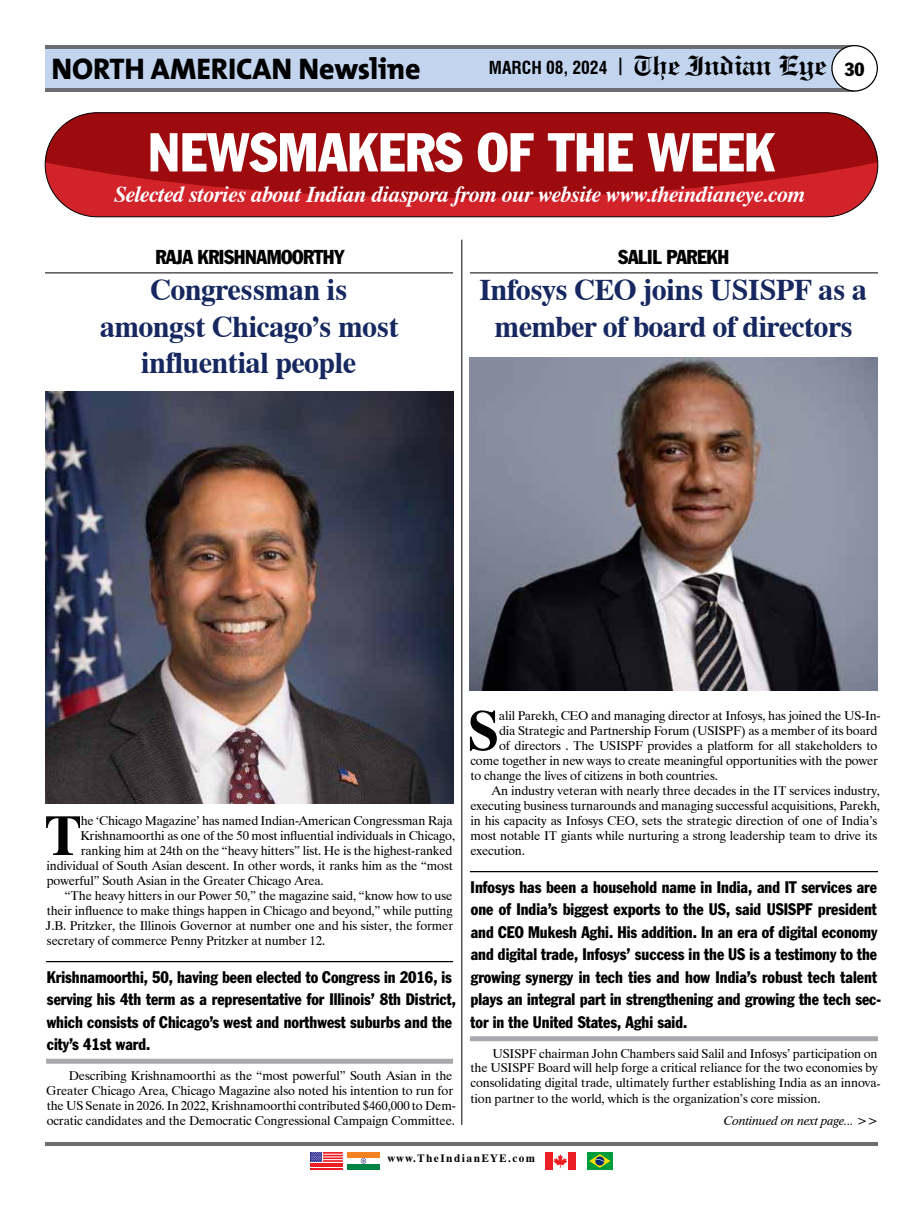
<style>
.page{position:relative;width:923px;height:1215px;background:#fff}
.page>*{position:absolute;margin:0;border:0;box-sizing:border-box;transform-origin:0 0}
.t1{font:700 57px "Dutch 801 BT";color:#000}
.t2{font:condensed 53.75px "Franklin Gothic";color:#fff}
.t3{font:700 30px/36.2px "Dutch 801 BT";letter-spacing:-.02em;color:#16285f;text-align:center}
.t4{font:800 30px "The Mix";letter-spacing:-.005em;color:#000}
.t5{font:italic 700 22.5px "Dutch 801 BT";letter-spacing:-.01em;color:#fff}
.t6{font:condensed 19.75px "Franklin Gothic";letter-spacing:-.02em;color:#000}
.t7{font:700 condensed 17.5px "Swiss 721 BT";color:#000}
.t8{font:condensed 16.5px/22.5px "Franklin Gothic";color:#000;scale:.95 1}
.t9{font:12.75px/15px "Dutch 801 BT";letter-spacing:-.01em;color:#000}
.t10{font:italic 12.75px "Dutch 801 BT";letter-spacing:-.01em;color:#000}
.t11{font:700 11.25px "Dutch 801 BT";letter-spacing:.13em;color:#000}
.s1{font-family:"Engravers Old English BT";font-stretch:normal;font-size:27.62px}
.s2{font-family:"Franklin Gothic";font-weight:400;font-size:18.75px}
</style>
<div class="page">
<div style="left:45px;top:45px;width:809px;height:47px;background:#c2d4ee"></div>
<hr style="left:45px;top:88px;width:809px;height:4px;background:#6d6e71">
<hr style="left:45px;top:45px;width:809px;height:3px;background:#6d6e71">
<div style="left:832px;top:46px;width:45px;height:45px;background:#fff;border-radius:50%"></div>
<div style="left:831px;top:45px;width:47px;height:47px;border:1px solid #000;border-radius:50%"></div>
<svg style="left:553px;top:1154px;width:14px;height:14px"></svg>
<div style="left:545px;top:1152px;width:7px;height:18px;background:#ed1d24"></div>
<div style="left:568px;top:1152px;width:7px;height:18px;background:#ed1d24"></div>
<svg style="left:361px;top:1158px;width:6px;height:6px"></svg>
<div style="left:347px;top:1152px;width:33px;height:6px;background:#f58220"></div>
<div style="left:347px;top:1164px;width:33px;height:6px;background:#008345"></div>
<div style="left:587px;top:1152px;width:25px;height:18px;background:#009b3a"></div>
<svg style="left:589px;top:1154px;width:21px;height:14px"></svg>
<div style="left:310px;top:1152px;width:12px;height:10px;background:#2e3092"></div>
<hr style="left:310px;top:1168px;width:33px;height:2px;background:#ed1d24">
<hr style="left:310px;top:1166px;width:33px;height:1px;background:#ed1d24">
<hr style="left:310px;top:1163px;width:33px;height:2px;background:#ed1d24">
<svg style="left:311px;top:1152px;width:32px;height:10px"></svg>
<hr style="left:323px;top:1157px;width:20px;height:2px;background:#ed1d24">
<hr style="left:323px;top:1160px;width:20px;height:2px;background:#ed1d24">
<hr style="left:45px;top:1142px;width:833px;height:3px;background:#6d6e71">
<div style="left:45px;top:113px;width:832px;height:104px;background:#d2232a;border-radius:52px"></div>
<svg style="left:45px;top:113px;width:832px;height:85px;background:#a51216"></svg>
<div style="left:45px;top:113px;width:832px;height:104px;border:1px solid #000;border-radius:52px"></div>
<hr style="left:45px;top:273px;width:408px;height:1px;background:#000">
<hr style="left:470px;top:273px;width:408px;height:1px;background:#000">
<img style="left:45px;top:391px;width:408px;height:412px">
<img style="left:470px;top:358px;width:408px;height:332px">
<hr style="left:461px;top:240px;width:1px;height:885px;background:#000">
<hr style="left:46px;top:961px;width:407px;height:1px;background:#000">
<div style="left:46px;top:1059px;width:407px;height:5px;background:#a7a9ac"></div>
<hr style="left:470px;top:871px;width:408px;height:1px;background:#000">
<div style="left:470px;top:1036px;width:408px;height:5px;background:#a7a9ac"></div>
<h3 class="t4" style="left:52px;top:44px;width:370px">NORTH AMERICAN Newsline</h3>
<h3 class="t7" style="left:489px;top:57px;width:377px">MARCH 08, 2024 | <span class="s1">The Indian Eye</span> <span class="s2">30</span></h3>
<h2 class="t2" style="left:148px;top:120px;width:628px">NEWSMAKERS OF THE WEEK</h2>
<h3 class="t5" style="left:114px;top:180px;width:693px">Selected stories about Indian diaspora from our website www.theindianeye.com</h3>
<h3 class="t6" style="left:155px;top:245px;width:191px">RAJA KRISHNAMOORTHY</h3>
<h3 class="t3" style="left:100px;top:272px;width:301px">Congressman is amongst Chicago’s most influential people</h3>
<h3 class="t6" style="left:618px;top:245px;width:113px">SALIL PAREKH</h3>
<h3 class="t3" style="left:479px;top:272px;width:389px">Infosys CEO joins USISPF as a member of board of directors</h3>
<h1 class="t1" style="left:45px;top:801px;width:37px">T</h1>
<p class="t9" style="left:81px;top:812px;width:373px">he ‘Chicago Magazine’ has named Indian-American Congressman Raja</p>
<p class="t9" style="left:80px;top:827px;width:376px">Krishnamoorthi as one of the 50 most influential individuals in Chicago,</p>
<p class="t9" style="left:81px;top:842px;width:373px">ranking him at 24th on the “heavy hitters” list. He is the highest-ranked</p>
<p class="t9" style="left:47px;top:857px;width:408px">individual of South Asian descent. In other words, it ranks him as the “most</p>
<p class="t9" style="left:47px;top:872px;width:278px">powerful” South Asian in the Greater Chicago Area.</p>
<p class="t9" style="left:65px;top:887px;width:389px">“The heavy hitters in our Power 50,” the magazine said, “know how to use</p>
<p class="t9" style="left:47px;top:902px;width:407px">their influence to make things happen in Chicago and beyond,” while putting</p>
<p class="t9" style="left:46px;top:917px;width:409px">J.B. Pritzker, the Illinois Governor at number one and his sister, the former</p>
<p class="t9" style="left:47px;top:932px;width:280px">secretary of commerce Penny Pritzker at number 12.</p>
<p class="t8" style="left:47px;top:965px;width:432px">Krishnamoorthi, 50, having been elected to Congress in 2016, is serving his 4th term as a representative for Illinois’ 8th District, which consists of Chicago’s west and northwest suburbs and the city’s 41st ward.</p>
<p class="t9" style="left:46px;top:1067px;width:411px;text-indent:23px">Describing Krishnamoorthi as the “most powerful” South Asian in the Greater Chicago Area, Chicago Magazine also noted his intention to run for the US Senate in 2026. In 2022, Krishnamoorthi contributed $460,000 to Dem&shy;ocratic candidates and the Democratic Congressional Campaign Committee.</p>
<h1 class="t1" style="left:466px;top:696px;width:35px">S</h1>
<p class="t9" style="left:499px;top:707px;width:383px">alil Parekh, CEO and managing director at Infosys, has joined the US-In-</p>
<p class="t9" style="left:499px;top:722px;width:380px">dia Strategic and Partnership Forum (USISPF) as a member of its board</p>
<p class="t9" style="left:499px;top:737px;width:380px">of directors . The USISPF provides a platform for all stakeholders to</p>
<p class="t9" style="left:470px;top:752px;width:409px">come together in new ways to create meaningful opportunities with the power</p>
<p class="t9" style="left:470px;top:767px;width:249px">to change the lives of citizens in both countries.</p>
<p class="t9" style="left:491px;top:782px;width:390px">An industry veteran with nearly three decades in the IT services industry,</p>
<p class="t9" style="left:470px;top:797px;width:411px">executing business turnarounds and managing successful acquisitions, Parekh,</p>
<p class="t9" style="left:470px;top:812px;width:408px">in his capacity as Infosys CEO, sets the strategic direction of one of India’s</p>
<p class="t9" style="left:470px;top:827px;width:408px">most notable IT giants while nurturing a strong leadership team to drive its</p>
<p class="t9" style="left:470px;top:842px;width:56px">execution.</p>
<p class="t8" style="left:470px;top:875px;width:434px">Infosys has been a household name in India, and IT services are one of India’s biggest exports to the US, said USISPF president and CEO Mukesh Aghi. His addition. In an era of digital economy and digital trade, Infosys’ success in the US is a testimony to the growing synergy in tech ties and how India’s robust tech talent plays an integral part in strengthening and growing the tech sec&shy;tor in the United States, Aghi said.</p>
<p class="t9" style="left:470px;top:1045px;width:412px;text-indent:22px">USISPF chairman John Chambers said Salil and Infosys’ participation on the USISPF Board will help forge a critical reliance for the two economies by consolidating digital trade, ultimately further establishing India as an innova&shy;tion partner to the world, which is the organization’s core mission.</p>
<p class="t10" style="left:723px;top:1112px;width:156px">Continued on next page... &gt;&gt;</p>
<p class="t11" style="left:388px;top:1152px;width:149px">www.TheIndianEYE.com</p>
</div>
